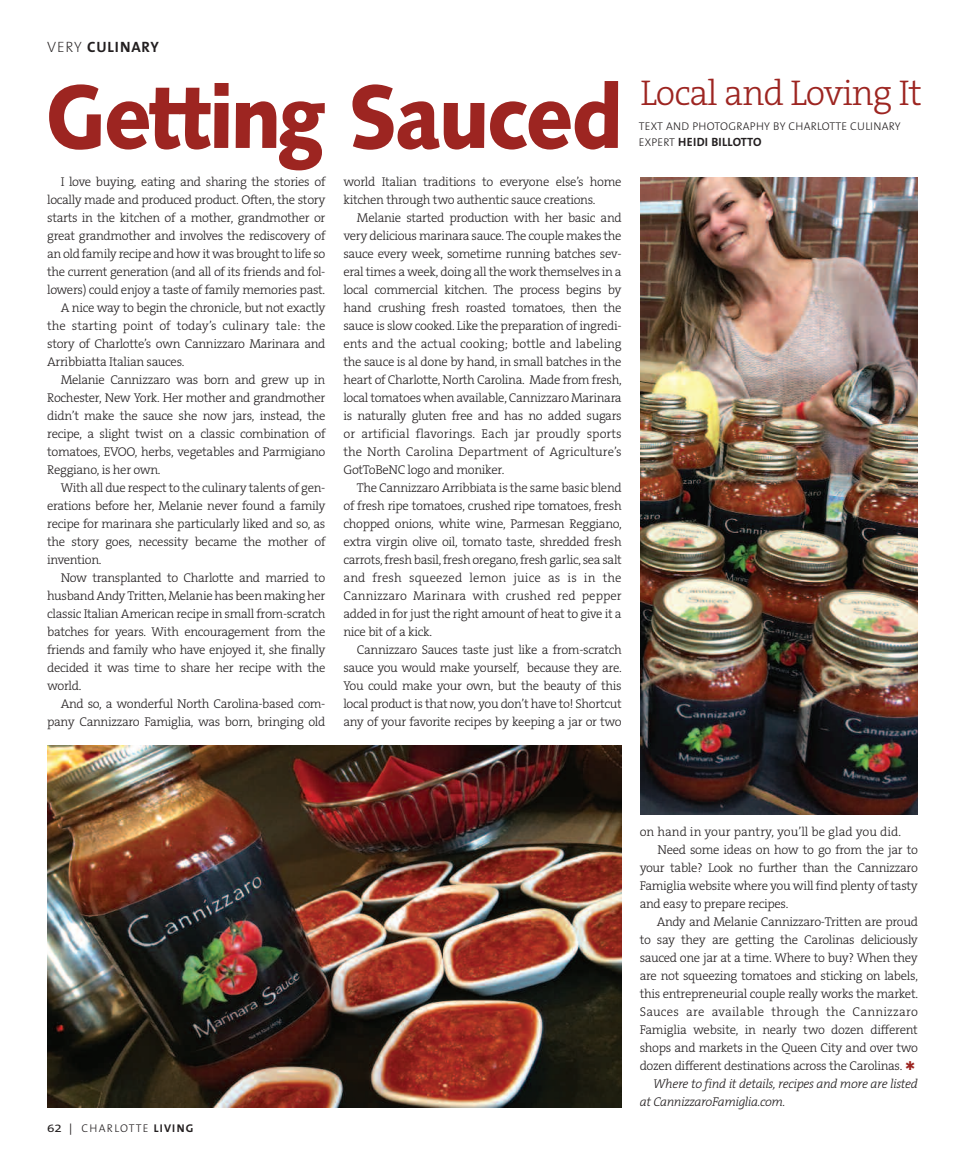
<style>
.page{position:relative;width:972px;height:1175px;background:#fff}
.page>*{position:absolute;margin:0;border:0;box-sizing:border-box;transform-origin:0 0}
.t1{font:900 89.1px "Syntax";letter-spacing:-.035em;color:#9d2521;scale:.9 1}
.t2{font:300 36px "The Serif B3";letter-spacing:-.025em;color:#9d2521}
.t3{font:700 15px "The Sans B7";letter-spacing:.055em;color:#231f20}
.t4{font:300 12.75px/18px "The Serif B3";letter-spacing:-.025em;color:#231f20;text-align:justify}
.t5{font:300 12.75px "The Serif B3";color:#231f20}
.t6{font:italic 300 12.75px "The Serif B3";letter-spacing:-.03em;color:#231f20}
.t7{font:300 12.75px "The Serif B3";letter-spacing:.015em;color:#231f20}
.t8{font:700 12px "The Sans B7";letter-spacing:.015em;color:#231f20}
.t9{font:300 11.25px "The Sans B3";letter-spacing:.015em;color:#231f20}
.t10{font:300 11.25px "The Sans B3";letter-spacing:.11em;color:#231f20}
.s1{font-family:"The Sans B2";font-weight:200}
.s2{font-family:"The Sans B3";font-weight:300;font-size:11.25px}
.s3{font-family:"The Sans B5 Plain";font-weight:400}
.s4{font-family:"The Sans B7";font-weight:700}
.s5{color:#9d2521}
</style>
<div class="page">
<img style="left:640px;top:178px;width:278px;height:636px">
<img style="left:47px;top:746px;width:574px;height:361px">
<p class="t3" style="left:47px;top:39px;width:113px"><span class="s1">VERY</span> CULINARY</p>
<h1 class="t1" style="left:46px;top:81px;width:643px">Getting Sauced</h1>
<p class="t4" style="left:61px;top:173px;width:266px">I love buying, eating and sharing the stories of</p>
<p class="t4" style="left:47px;top:191px;width:280px">locally made and produced product. Often, the story</p>
<p class="t4" style="left:47px;top:209px;width:280px">starts in the kitchen of a mother, grandmother or</p>
<p class="t4" style="left:47px;top:227px;width:280px">great grandmother and involves the rediscovery of</p>
<p class="t4" style="left:47px;top:245px;width:280px">an old family recipe and how it was brought to life so</p>
<p class="t4" style="left:47px;top:263px;width:280px">the current generation (and all of its friends and fol-</p>
<p class="t4" style="left:47px;top:281px;width:280px">lowers) could enjoy a taste of family memories past.</p>
<p class="t4" style="left:61px;top:299px;width:266px">A nice way to begin the chronicle, but not exactly</p>
<p class="t5" style="left:47px;top:319px;width:280px">the starting point of today’s culinary tale: the</p>
<p class="t4" style="left:47px;top:335px;width:280px">story of Charlotte’s own Cannizzaro Marinara and</p>
<p class="t4" style="left:47px;top:353px;width:139px">Arribbiatta Italian sauces.</p>
<p class="t4" style="left:61px;top:371px;width:266px">Melanie Cannizzaro was born and grew up in</p>
<p class="t4" style="left:47px;top:389px;width:280px">Rochester, New York. Her mother and grandmother</p>
<p class="t4" style="left:47px;top:407px;width:280px">didn’t make the sauce she now jars, instead, the</p>
<p class="t4" style="left:47px;top:425px;width:280px">recipe, a slight twist on a classic combination of</p>
<p class="t4" style="left:47px;top:443px;width:280px">tomatoes, EVOO, herbs, vegetables and Parmigiano</p>
<p class="t4" style="left:47px;top:461px;width:115px">Reggiano, is her own.</p>
<p class="t4" style="left:61px;top:479px;width:266px">With all due respect to the culinary talents of gen-</p>
<p class="t4" style="left:47px;top:497px;width:280px">erations before her, Melanie never found a family</p>
<p class="t4" style="left:47px;top:515px;width:280px">recipe for marinara she particularly liked and so, as</p>
<p class="t4" style="left:47px;top:533px;width:280px">the story goes, necessity became the mother of</p>
<p class="t4" style="left:47px;top:551px;width:56px">invention.</p>
<p class="t4" style="left:61px;top:569px;width:266px">Now transplanted to Charlotte and married to</p>
<p class="t4" style="left:47px;top:587px;width:280px">husband Andy Tritten, Melanie has been making her</p>
<p class="t4" style="left:47px;top:605px;width:280px">classic Italian American recipe in small from-scratch</p>
<p class="t4" style="left:47px;top:623px;width:280px">batches for years. With encouragement from the</p>
<p class="t4" style="left:47px;top:641px;width:280px">friends and family who have enjoyed it, she finally</p>
<p class="t4" style="left:47px;top:659px;width:280px">decided it was time to share her recipe with the</p>
<p class="t4" style="left:47px;top:677px;width:36px">world.</p>
<p class="t4" style="left:61px;top:695px;width:266px">And so, a wonderful North Carolina-based com-</p>
<p class="t4" style="left:47px;top:713px;width:280px">pany Cannizzaro Famiglia, was born, bringing old</p>
<p class="t4" style="left:343px;top:173px;width:280px">world Italian traditions to everyone else’s home kitchen through two authentic sauce creations.</p>
<p class="t4" style="left:343px;top:209px;width:280px;text-indent:13px">Melanie started production with her basic and very delicious marinara sauce. The couple makes the sauce every week, sometime running batches sev&shy;eral times a week, doing all the work themselves in a local commercial kitchen. The process begins by hand crushing fresh roasted tomatoes, then the sauce is slow cooked. Like the preparation of ingredi&shy;ents and the actual cooking; bottle and labeling the sauce is al done by hand, in small batches in the heart of Charlotte, North Carolina. Made from fresh, local tomatoes when available, Cannizzaro Marinara is naturally gluten free and has no added sugars or artificial flavorings. Each jar proudly sports the North Carolina Department of Agriculture’s GotToBeNC logo and moniker.</p>
<p class="t4" style="left:343px;top:479px;width:280px;text-indent:13px">The Cannizzaro Arribbiata is the same basic blend of fresh ripe tomatoes, crushed ripe tomatoes, fresh chopped onions, white wine, Parmesan Reggiano, extra virgin olive oil, tomato taste, shredded fresh carrots, fresh basil, fresh oregano, fresh garlic, sea salt and fresh squeezed lemon juice as is in the Cannizzaro Marinara with crushed red pepper added in for just the right amount of heat to give it a nice bit of a kick.</p>
<p class="t4" style="left:343px;top:641px;width:280px;text-indent:13px">Cannizzaro Sauces taste just like a from-scratch sauce you would make yourself, because they are.<br>You could make your own, but the beauty of this local product is that now, you don’t have to! Shortcut any of your favorite recipes by keeping a jar or two</p>
<h2 class="t2" style="left:640px;top:74px;width:283px">Local and Loving It</h2>
<p class="t9" style="left:639px;top:120px;width:263px">TEXT AND PHOTOGRAPHY BY CHARLOTTE CULINARY</p>
<p class="t8" style="left:639px;top:136px;width:124px"><span class="s2">EXPERT</span> HEIDI BILLOTTO</p>
<p class="t10" style="left:47px;top:1122px;width:148px"><span class="s3">62 |</span> CHARLOTTE <span class="s4">LIVING</span></p>
<p class="t5" style="left:640px;top:825px;width:263px">on hand in your pantry, you’ll be glad you did.</p>
<p class="t4" style="left:658px;top:841px;width:262px">Need some ideas on how to go from the jar to</p>
<p class="t4" style="left:640px;top:859px;width:280px">your table? Look no further than the Cannizzaro</p>
<p class="t4" style="left:640px;top:877px;width:280px">Famiglia website where you will find plenty of tasty</p>
<p class="t4" style="left:640px;top:895px;width:150px">and easy to prepare recipes.</p>
<p class="t4" style="left:657px;top:913px;width:263px">Andy and Melanie Cannizzaro-Tritten are proud</p>
<p class="t4" style="left:640px;top:931px;width:280px">to say they are getting the Carolinas deliciously</p>
<p class="t4" style="left:640px;top:949px;width:280px">sauced one jar at a time. Where to buy? When they</p>
<p class="t4" style="left:640px;top:967px;width:280px">are not squeezing tomatoes and sticking on labels,</p>
<p class="t4" style="left:640px;top:985px;width:280px">this entrepreneurial couple really works the market.</p>
<p class="t7" style="left:640px;top:1005px;width:280px">Sauces are available through the Cannizzaro</p>
<p class="t4" style="left:640px;top:1021px;width:280px">Famiglia website, in nearly two dozen different</p>
<p class="t4" style="left:640px;top:1039px;width:280px">shops and markets in the Queen City and over two</p>
<p class="t4" style="left:640px;top:1057px;width:277px">dozen different destinations across the Carolinas. <span class="s5">✱</span></p>
<p class="t6" style="left:653px;top:1077px;width:266px">Where to find it details, recipes and more are listed</p>
<p class="t6" style="left:640px;top:1095px;width:147px">at CannizzaroFamiglia.com.</p>
</div>
